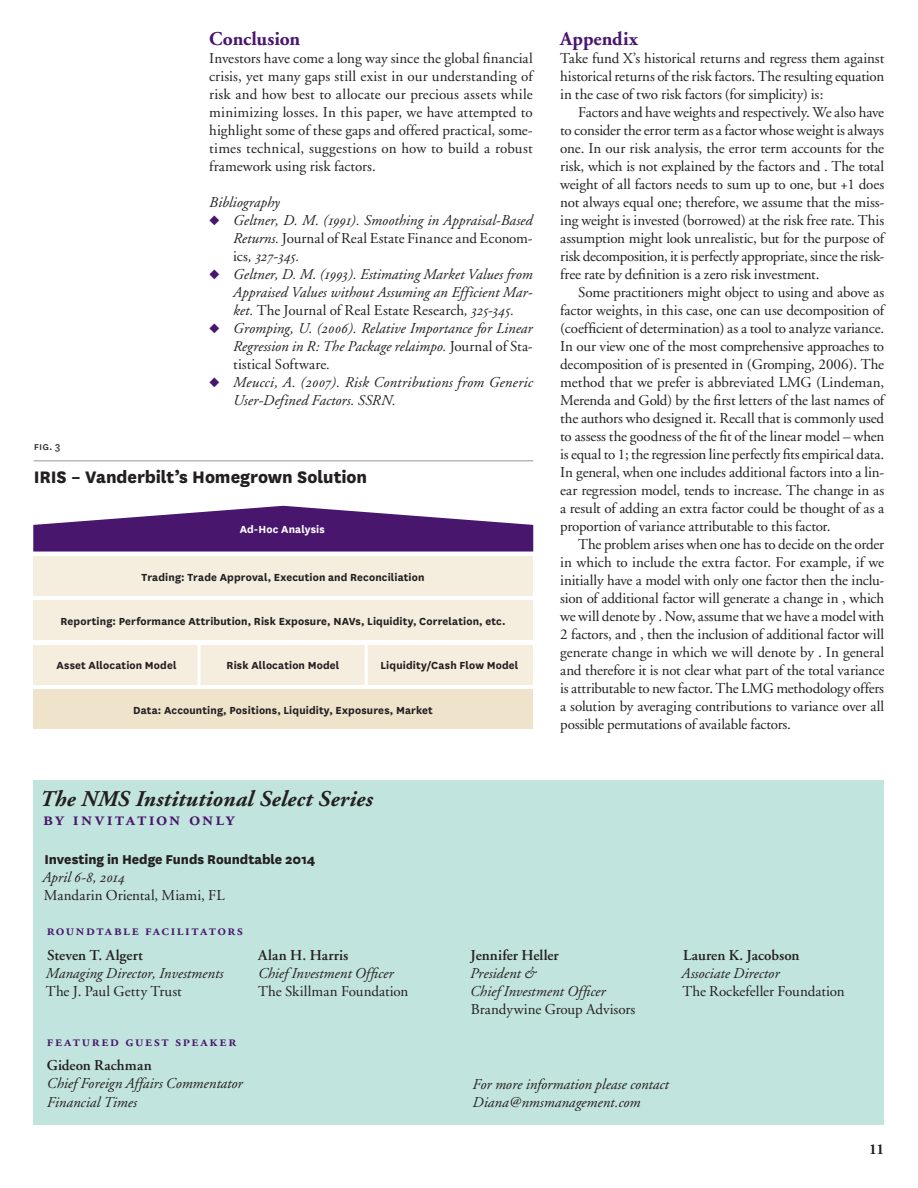
<style>
.page{position:relative;width:918px;height:1188px;background:#fff}
.page>*{position:absolute;margin:0;border:0;box-sizing:border-box;transform-origin:0 0}
.Sidebar_Headline{font:italic 700 22.5px "Adobe Garamond";letter-spacing:.01em;color:#231f20}
.t1{font:800 19.5px "National";letter-spacing:-.005em;color:#231f20}
.t2{font:700 19.5px "Adobe Garamond";letter-spacing:-.005em;color:#48166d}
.Sidebar_Headline-2{font:19.5px "Adobe Garamond Semibold SC";letter-spacing:.09em;color:#48166d}
.BodyText_Just_Indent{font:15px/18px "Adobe Garamond";letter-spacing:-.01em;color:#231f20;text-align:justify}
.BodyText_Just_NoInde{font:15px/18px "Adobe Garamond";color:#231f20;text-align:justify}
.BodyText_Just_Bullet{font:15px/18px "Adobe Garamond Italic Os F";color:#231f20;text-align:justify}
.BodyText_Just_NoInde-2{font:italic 15px/18px "Adobe Garamond";color:#231f20}
.BodyText_Just_NoInde-3{font:600 15px "Adobe Garamond";color:#231f20}
.BodyText_Just_NoInde-4{font:15px "Adobe Garamond Semibold SC";letter-spacing:.105em;color:#48166d}
.BodyText_Just_NoInde-5{font:800 15px "National";letter-spacing:-.005em;color:#231f20}
.BodyText_Just_NoInde-6{font:15px "Adobe Garamond Italic Os F";letter-spacing:-.005em;color:#231f20}
.t3{font:700 15px "Adobe Garamond";color:#231f20}
.Hot_Topics{font:700 12px "National";letter-spacing:.01em;color:#231f20}
.Hot_Topics-2{font:700 12px "National";letter-spacing:.01em;color:#fff}
.t4{font:12px "National";color:#231f20}
.s1{color:#48166d}
.s2{font-family:"Adobe Garamond"}
.s3{font-weight:600;font-style:normal}
</style>
<div class="page">
<hr style="left:34px;top:460px;width:499px;height:1px;background:#939598">
<svg style="left:33px;top:506px;width:500px;height:46px"></svg>
<div style="left:33px;top:556px;width:500px;height:40px;background:#f5eddd"></div>
<div style="left:33px;top:601px;width:500px;height:39px;background:#f5eddd"></div>
<div style="left:33px;top:645px;width:500px;height:40px;background:#f5eddd"></div>
<div style="left:33px;top:689px;width:500px;height:40px;background:#efe3cb"></div>
<hr style="left:198px;top:645px;width:3px;height:41px;background:#fff">
<hr style="left:365px;top:645px;width:3px;height:41px;background:#fff">
<div style="left:34px;top:781px;width:850px;height:344px;background:#c2e4de"></div>
<p class="t2" style="left:209px;top:28px;width:93px">Conclusion</p>
<p class="BodyText_Just_NoInde" style="left:209px;top:50px;width:325px">Investors have come a long way since the global financial crisis, yet many gaps still exist in our understanding of risk and how best to allocate our precious assets while minimizing losses. In this paper, we have attempted to highlight some of these gaps and offered practical, some&shy;times technical, suggestions on how to build a robust framework using risk factors.</p>
<p class="BodyText_Just_Bullet" style="left:209px;top:194px;width:72px">Bibliography</p>
<p class="BodyText_Just_Bullet" style="left:233px;top:212px;width:301px;text-indent:-24px"><span class="s1">◆</span> Geltner, D. M. (1991). Smoothing in Appraisal-Based Returns. <span class="s2">Journal of Real Estate Finance and Econom&shy;ics</span>, 327-345.</p>
<p class="BodyText_Just_Bullet" style="left:233px;top:266px;width:301px;text-indent:-24px"><span class="s1">◆</span> Geltner, D. M. (1993). Estimating Market Values from Appraised Values without Assuming an Efficient Mar&shy;ket. <span class="s2">The Journal of Real Estate Research</span>, 325-345.</p>
<p class="BodyText_Just_Bullet" style="left:233px;top:320px;width:301px;text-indent:-24px"><span class="s1">◆</span> Gromping, U. (2006). Relative Importance for Linear Regression in R: The Package relaimpo. <span class="s2">Journal of Sta&shy;tistical Software</span>.</p>
<p class="BodyText_Just_Bullet" style="left:233px;top:374px;width:301px;text-indent:-24px"><span class="s1">◆</span> Meucci, A. (2007). Risk Contributions from Generic<br>User-Defined Factors. SSRN.</p>
<p class="t4" style="left:34px;top:438px;width:28px">fig. 3</p>
<p class="t1" style="left:34px;top:463px;width:335px">IRIS – Vanderbilt’s Homegrown Solution</p>
<p class="Hot_Topics-2" style="left:240px;top:521px;width:87px">Ad-Hoc Analysis</p>
<p class="Hot_Topics" style="left:142px;top:569px;width:285px">Trading: Trade Approval, Execution and Reconciliation</p>
<p class="Hot_Topics" style="left:60px;top:613px;width:447px">Reporting: Performance Attribution, Risk Exposure, NAVs, Liquidity, Correlation, etc.</p>
<p class="Hot_Topics" style="left:56px;top:657px;width:122px">Asset Allocation Model</p>
<p class="Hot_Topics" style="left:227px;top:657px;width:114px">Risk Allocation Model</p>
<p class="Hot_Topics" style="left:381px;top:657px;width:139px">Liquidity/Cash Flow Model</p>
<p class="Hot_Topics" style="left:133px;top:701px;width:301px">Data: Accounting, Positions, Liquidity, Exposures, Market</p>
<p class="Sidebar_Headline" style="left:40px;top:786px;width:334px">The NMS Institutional Select Series</p>
<p class="Sidebar_Headline-2" style="left:43px;top:808px;width:193px">by invitation only</p>
<p class="BodyText_Just_NoInde-5" style="left:45px;top:848px;width:272px">Investing in Hedge Funds Roundtable 2014</p>
<p class="BodyText_Just_NoInde-6" style="left:42px;top:869px;width:84px">April 6-8, 2014</p>
<p class="BodyText_Just_NoInde" style="left:44px;top:886px;width:182px">Mandarin Oriental, Miami, FL</p>
<p class="BodyText_Just_NoInde-4" style="left:47px;top:922px;width:198px">roundtable facilitators</p>
<p class="t2" style="left:560px;top:28px;width:79px">Appendix</p>
<p class="BodyText_Just_NoInde" style="left:560px;top:50px;width:326px">Take fund X’s historical returns and regress them against historical returns of the risk factors. The resulting equation in the case of two risk factors (for simplicity) is:</p>
<p class="BodyText_Just_Indent" style="left:560px;top:104px;width:326px;text-indent:18px">Factors and have weights and respectively. We also have to consider the error term as a factor whose weight is always one. In our risk analysis, the error term accounts for the risk, which is not explained by the factors and . The total weight of all factors needs to sum up to one, but +1 does not always equal one; therefore, we assume that the miss&shy;ing weight is invested (borrowed) at the risk free rate. This assumption might look unrealistic, but for the purpose of risk decomposition, it is perfectly appropriate, since the risk&shy;free rate by definition is a zero risk investment.</p>
<p class="BodyText_Just_Indent" style="left:560px;top:284px;width:326px;text-indent:18px">Some practitioners might object to using and above as factor weights, in this case, one can use decomposition of (coefficient of determination) as a tool to analyze variance.<br>In our view one of the most comprehensive approaches to decomposition of is presented in (Gromping, 2006). The method that we prefer is abbreviated LMG (Lindeman, Merenda and Gold) by the first letters of the last names of the authors who designed it. Recall that is commonly used to assess the goodness of the fit of the linear model – when is equal to 1; the regression line perfectly fits empirical data.<br>In general, when one includes additional factors into a lin&shy;ear regression model, tends to increase. The change in as a result of adding an extra factor could be thought of as a proportion of variance attributable to this factor.</p>
<p class="BodyText_Just_Indent" style="left:560px;top:536px;width:326px;text-indent:18px">The problem arises when one has to decide on the order in which to include the extra factor. For example, if we initially have a model with only one factor then the inclu&shy;sion of additional factor will generate a change in , which we will denote by . Now, assume that we have a model with 2 factors, and , then the inclusion of additional factor will generate change in which we will denote by . In general and therefore it is not clear what part of the total variance is attributable to new factor. The LMG methodology offers a solution by averaging contributions to variance over all possible permutations of available factors.</p>
<p class="BodyText_Just_NoInde-3" style="left:47px;top:947px;width:97px">Steven T. Algert</p>
<p class="BodyText_Just_NoInde-2" style="left:46px;top:965px;width:179px">Managing Director, Investments</p>
<p class="BodyText_Just_NoInde" style="left:46px;top:983px;width:137px">The J. Paul Getty Trust</p>
<p class="BodyText_Just_NoInde-3" style="left:258px;top:947px;width:92px">Alan H. Harris</p>
<p class="BodyText_Just_NoInde-2" style="left:258px;top:965px;width:137px">Chief Investment Officer</p>
<p class="BodyText_Just_NoInde" style="left:258px;top:983px;width:152px">The Skillman Foundation</p>
<p class="BodyText_Just_NoInde-4" style="left:47px;top:1033px;width:191px">featured guest speaker</p>
<p class="BodyText_Just_NoInde-2" style="left:47px;top:1056px;width:197px"><span class="s3">Gideon Rachman<br></span>Chief Foreign Affairs Commentator</p>
<p class="BodyText_Just_NoInde-2" style="left:47px;top:1094px;width:91px">Financial Times</p>
<p class="BodyText_Just_NoInde-3" style="left:471px;top:947px;width:90px">Jennifer Heller</p>
<p class="BodyText_Just_NoInde-2" style="left:470px;top:965px;width:137px">President &amp;<br>Chief Investment Officer</p>
<p class="BodyText_Just_NoInde" style="left:471px;top:1001px;width:166px">Brandywine Group Advisors</p>
<p class="BodyText_Just_NoInde-3" style="left:683px;top:947px;width:118px">Lauren K. Jacobson</p>
<p class="BodyText_Just_NoInde-2" style="left:681px;top:965px;width:99px">Associate Director</p>
<p class="BodyText_Just_NoInde" style="left:682px;top:983px;width:164px">The Rockefeller Foundation</p>
<p class="BodyText_Just_NoInde-2" style="left:473px;top:1076px;width:198px">For more information please contact<br>Diana@nmsmanagement.com</p>
<p class="t3" style="left:869px;top:1141px;width:16px">11</p>
</div>
